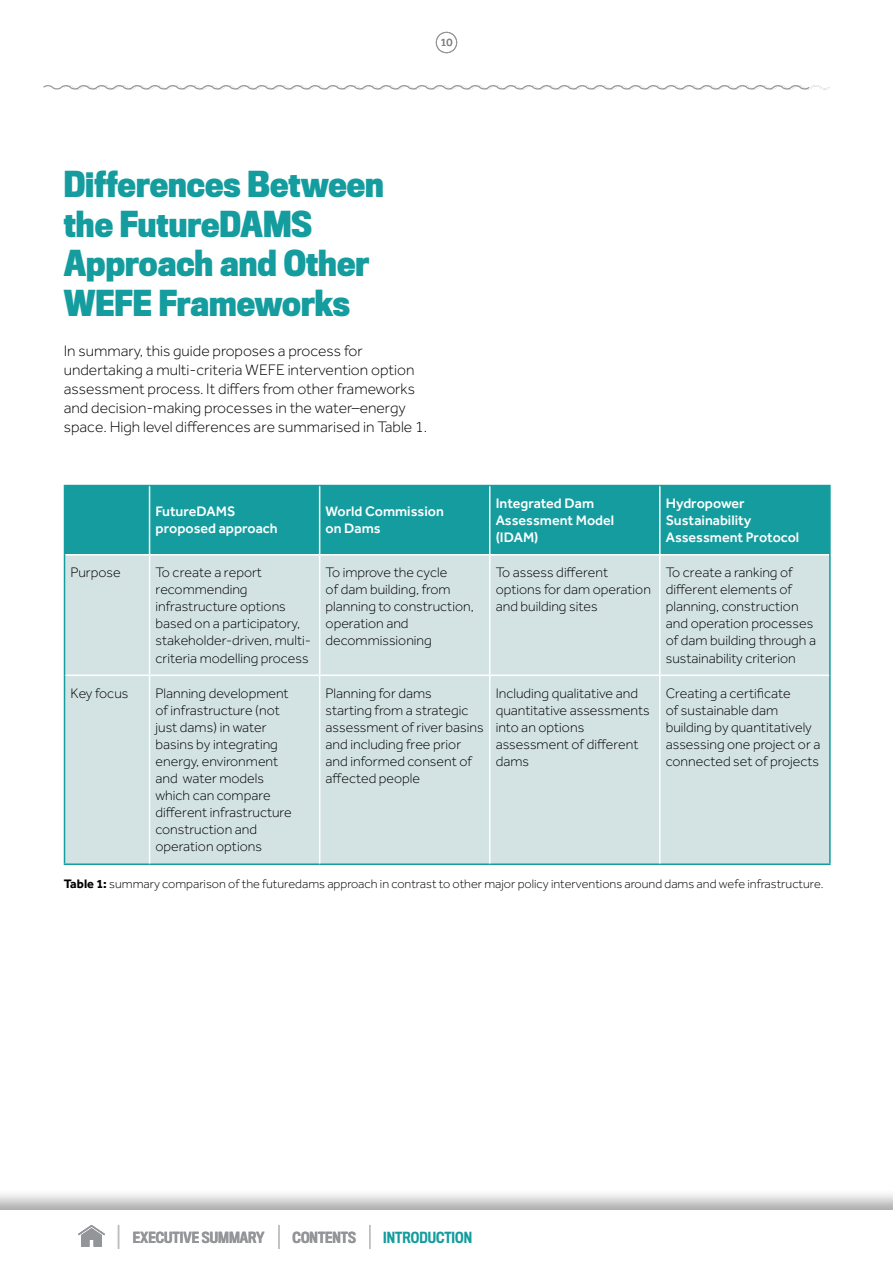
<style>
.page{position:relative;width:893px;height:1263px;background:#fff}
.page>*{position:absolute;margin:0;border:0;box-sizing:border-box;transform-origin:0 0}
.t1{font:700 33px/39.6px "Titling Gothic FB Cond";color:#149c9e}
.t2{font:300 15.75px/18.9px "Effra";color:#000}
.t3{font:300 14.25px/17.1px "Effra";color:#000}
.t4{font:500 14.25px/17.1px "Effra";color:#fff}
.t5{font:500 14.1px "Titling Gothic FB Cond";color:#939598}
.t6{font:500 14.1px "Titling Gothic FB Cond";color:#149c9e}
.t7{font:300 12.75px "Effra";color:#000}
.t8{font:11.25px "Effra";color:#808285}
.s1{font-weight:700}
</style>
<div class="page">
<div style="left:0;top:1188px;width:893px;height:75px;background:#000;opacity:.2"></div>
<div style="left:0;top:1211px;width:893px;height:52px;background:#fff"></div>
<svg style="left:78px;top:1225px;width:27px;height:22px"></svg>
<svg style="left:369px;top:1225px;width:1px;height:24px"></svg>
<hr style="left:278px;top:1225px;width:2px;height:24px;background:#bcbec0">
<svg style="left:118px;top:1225px;width:1px;height:24px"></svg>
<div style="left:436px;top:32px;width:21px;height:21px;border:1px solid #939598;border-radius:50%"></div>
<div style="left:65px;top:486px;width:764px;height:68px;background:#149c9e"></div>
<div style="left:65px;top:555px;width:764px;height:308px;background:#d3e3e4"></div>
<hr style="left:65px;top:674px;width:85px;height:2px;background:#fff">
<hr style="left:150px;top:674px;width:170px;height:2px;background:#fff">
<hr style="left:320px;top:674px;width:170px;height:2px;background:#fff">
<hr style="left:490px;top:674px;width:170px;height:2px;background:#fff">
<hr style="left:660px;top:674px;width:169px;height:2px;background:#fff">
<hr style="left:64px;top:485px;width:86px;height:1px;background:#149c9e">
<hr style="left:64px;top:486px;width:1px;height:69px;background:#149c9e">
<hr style="left:150px;top:485px;width:170px;height:1px;background:#149c9e">
<hr style="left:320px;top:485px;width:170px;height:1px;background:#149c9e">
<hr style="left:490px;top:485px;width:170px;height:1px;background:#149c9e">
<hr style="left:660px;top:485px;width:171px;height:1px;background:#149c9e">
<hr style="left:829px;top:486px;width:2px;height:69px;background:#149c9e">
<hr style="left:64px;top:555px;width:1px;height:120px;background:#149c9e">
<hr style="left:829px;top:555px;width:2px;height:120px;background:#149c9e">
<hr style="left:64px;top:675px;width:1px;height:188px;background:#149c9e">
<hr style="left:829px;top:675px;width:2px;height:188px;background:#149c9e">
<hr style="left:64px;top:863px;width:86px;height:2px;background:#149c9e">
<hr style="left:150px;top:863px;width:170px;height:2px;background:#149c9e">
<hr style="left:320px;top:863px;width:170px;height:2px;background:#149c9e">
<hr style="left:490px;top:863px;width:170px;height:2px;background:#149c9e">
<hr style="left:660px;top:863px;width:171px;height:2px;background:#149c9e">
<hr style="left:149px;top:486px;width:1px;height:68px;background:#fff">
<hr style="left:319px;top:486px;width:1px;height:68px;background:#fff">
<hr style="left:489px;top:486px;width:1px;height:68px;background:#fff">
<hr style="left:659px;top:486px;width:2px;height:68px;background:#fff">
<hr style="left:149px;top:555px;width:1px;height:119px;background:#fff">
<hr style="left:319px;top:555px;width:1px;height:119px;background:#fff">
<hr style="left:489px;top:555px;width:1px;height:119px;background:#fff">
<hr style="left:659px;top:555px;width:2px;height:119px;background:#fff">
<hr style="left:149px;top:676px;width:1px;height:187px;background:#fff">
<hr style="left:319px;top:676px;width:1px;height:187px;background:#fff">
<hr style="left:489px;top:676px;width:1px;height:187px;background:#fff">
<hr style="left:659px;top:676px;width:2px;height:187px;background:#fff">
<svg style="left:43px;top:85px;width:787px;height:5px"></svg>
<p class="t8" style="left:440px;top:36px;width:14px">10</p>
<h1 class="t1" style="left:64px;top:164px;width:322px">Differences Between the FutureDAMS<br>Approach and Other<br>WEFE Frameworks</h1>
<p class="t2" style="left:64px;top:341px;width:365px">In summary, this guide proposes a process for undertaking a multi-criteria WEFE intervention option assessment process. It differs from other frameworks and decision-making processes in the water–energy space. High level differences are summarised in Table 1.</p>
<p class="t4" style="left:156px;top:503px;width:124px">FutureDAMS proposed approach</p>
<p class="t4" style="left:326px;top:503px;width:120px">World Commission on Dams</p>
<p class="t4" style="left:496px;top:494px;width:120px">Integrated Dam<br>Assessment Model (IDAM)</p>
<p class="t4" style="left:666px;top:494px;width:135px">Hydropower<br>Sustainability<br>Assessment Protocol</p>
<p class="t3" style="left:70px;top:564px;width:52px">Purpose</p>
<p class="t3" style="left:156px;top:564px;width:157px">To create a report recommending infrastructure options based on a participatory, stakeholder-driven, multi&shy;criteria modelling process</p>
<p class="t3" style="left:326px;top:564px;width:150px">To improve the cycle<br>of dam building, from planning to construction, operation and decommissioning</p>
<p class="t3" style="left:496px;top:564px;width:157px">To assess different options for dam operation and building sites</p>
<p class="t3" style="left:666px;top:564px;width:152px">To create a ranking of different elements of planning, construction and operation processes of dam building through a sustainability criterion</p>
<p class="t3" style="left:70px;top:684px;width:59px">Key focus</p>
<p class="t3" style="left:156px;top:684px;width:138px">Planning development of infrastructure (not just dams) in water basins by integrating energy, environment and water models which can compare different infrastructure construction and operation options</p>
<p class="t3" style="left:326px;top:684px;width:160px">Planning for dams<br>starting from a strategic assessment of river basins and including free prior and informed consent of affected people</p>
<p class="t3" style="left:496px;top:684px;width:155px">Including qualitative and quantitative assessments into an options assessment of different dams</p>
<p class="t3" style="left:666px;top:684px;width:156px">Creating a certificate<br>of sustainable dam building by quantitatively assessing one project or a connected set of projects</p>
<p class="t7" style="left:64px;top:876px;width:761px"><span class="s1">Table 1:</span> summary comparison of the futuredams approach in contrast to other major policy interventions around dams and wefe infrastructure.</p>
<p class="t5" style="left:133px;top:1229px;width:133px">EXECUTIVE SUMMARY</p>
<p class="t5" style="left:293px;top:1229px;width:65px">CONTENTS</p>
<p class="t6" style="left:383px;top:1229px;width:90px">INTRODUCTION</p>
</div>
